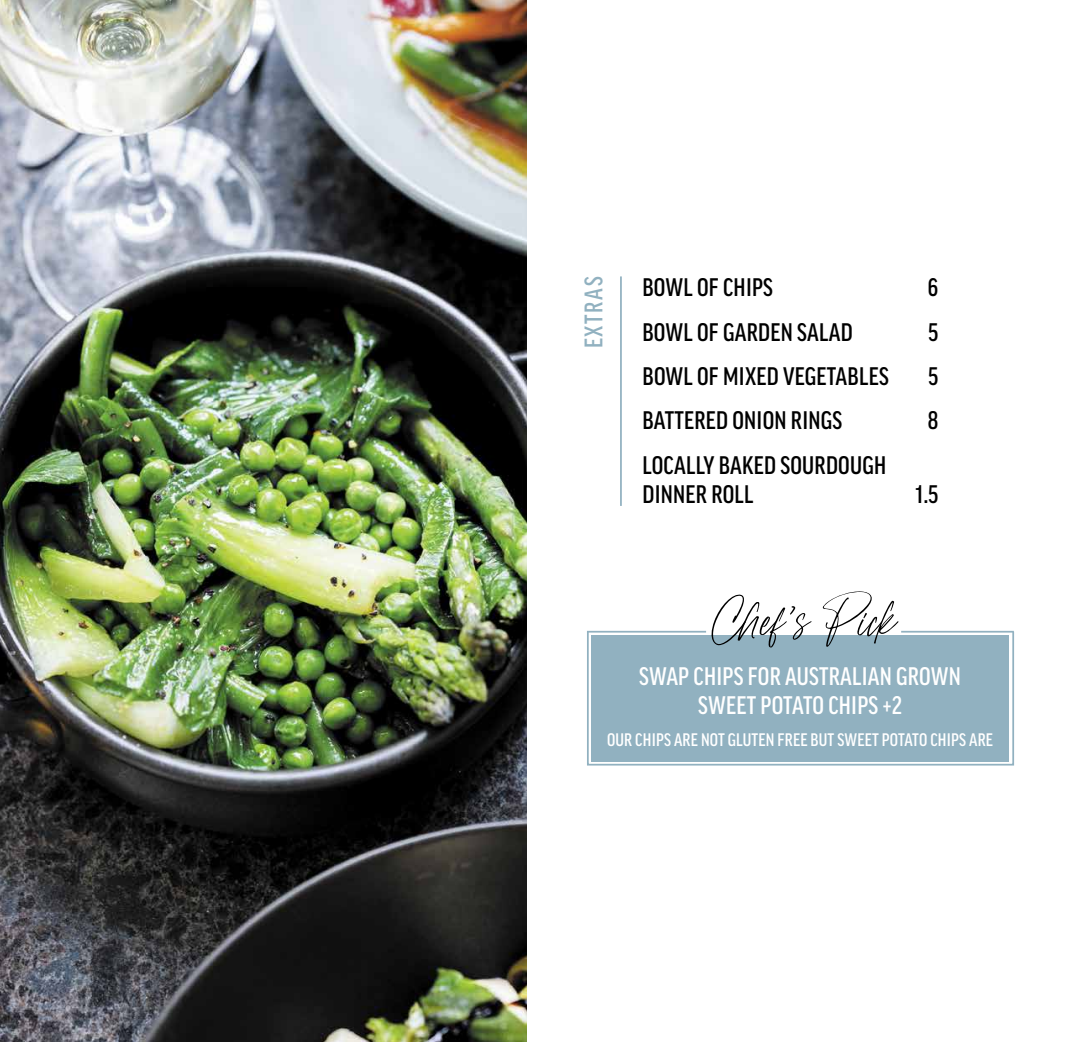
<style>
.page{position:relative;width:1092px;height:1042px;background:#fff}
.page>*{position:absolute;margin:0;border:0;box-sizing:border-box;transform-origin:0 0}
.t1{font:54.43px "Abu Dhabi";color:#000}
.t2{font:500 condensed 24.5px/29.4px "Good Pro";letter-spacing:.01em;color:#000}
.t3{font:500 condensed 24.5px/29.4px "Good Pro";letter-spacing:.01em;color:#fff;text-align:center}
.t4{font:500 condensed 24.5px "Good Pro";letter-spacing:.07em;color:#91b1c0}
.t5{font:500 condensed 17.5px "Good Pro";letter-spacing:.01em;color:#fff}
</style>
<div class="page">
<img style="left:0;top:0;width:526px;height:1042px">
<hr style="left:620px;top:276px;width:1px;height:230px;background:#91b1c0">
<div style="left:591px;top:635px;width:417px;height:126px;background:#91b1c0"></div>
<div style="left:587px;top:631px;width:426px;height:134px;border:2px solid #91b1c0"></div>
<hr style="left:587px;top:631px;width:119px;height:1px;background:#91b1c0">
<hr style="left:901px;top:631px;width:112px;height:1px;background:#91b1c0">
<p class="t4" style="left:580px;top:348px;width:73px;rotate:-90deg">EXTRAS</p>
<p class="t2" style="left:642px;top:273px;width:132px">BOWL OF CHIPS</p>
<p class="t2" style="left:927px;top:273px;width:12px">6</p>
<p class="t2" style="left:642px;top:317px;width:212px">BOWL OF GARDEN SALAD</p>
<p class="t2" style="left:927px;top:317px;width:12px">5</p>
<p class="t2" style="left:642px;top:362px;width:248px">BOWL OF MIXED VEGETABLES</p>
<p class="t2" style="left:928px;top:362px;width:12px">5</p>
<p class="t2" style="left:642px;top:406px;width:201px">BATTERED ONION RINGS</p>
<p class="t2" style="left:927px;top:406px;width:12px">8</p>
<p class="t2" style="left:642px;top:450px;width:245px">LOCALLY BAKED SOURDOUGH<br>DINNER ROLL</p>
<p class="t2" style="left:916px;top:479px;width:24px">1.5</p>
<h1 class="t1" style="left:711px;top:579px;width:187px">Chef’s Pick</h1>
<p class="t3" style="left:639px;top:661px;width:323px">SWAP CHIPS FOR AUSTRALIAN GROWN<br>SWEET POTATO CHIPS +2</p>
<p class="t5" style="left:607px;top:729px;width:387px">OUR CHIPS ARE NOT GLUTEN FREE BUT SWEET POTATO CHIPS ARE</p>
</div>
